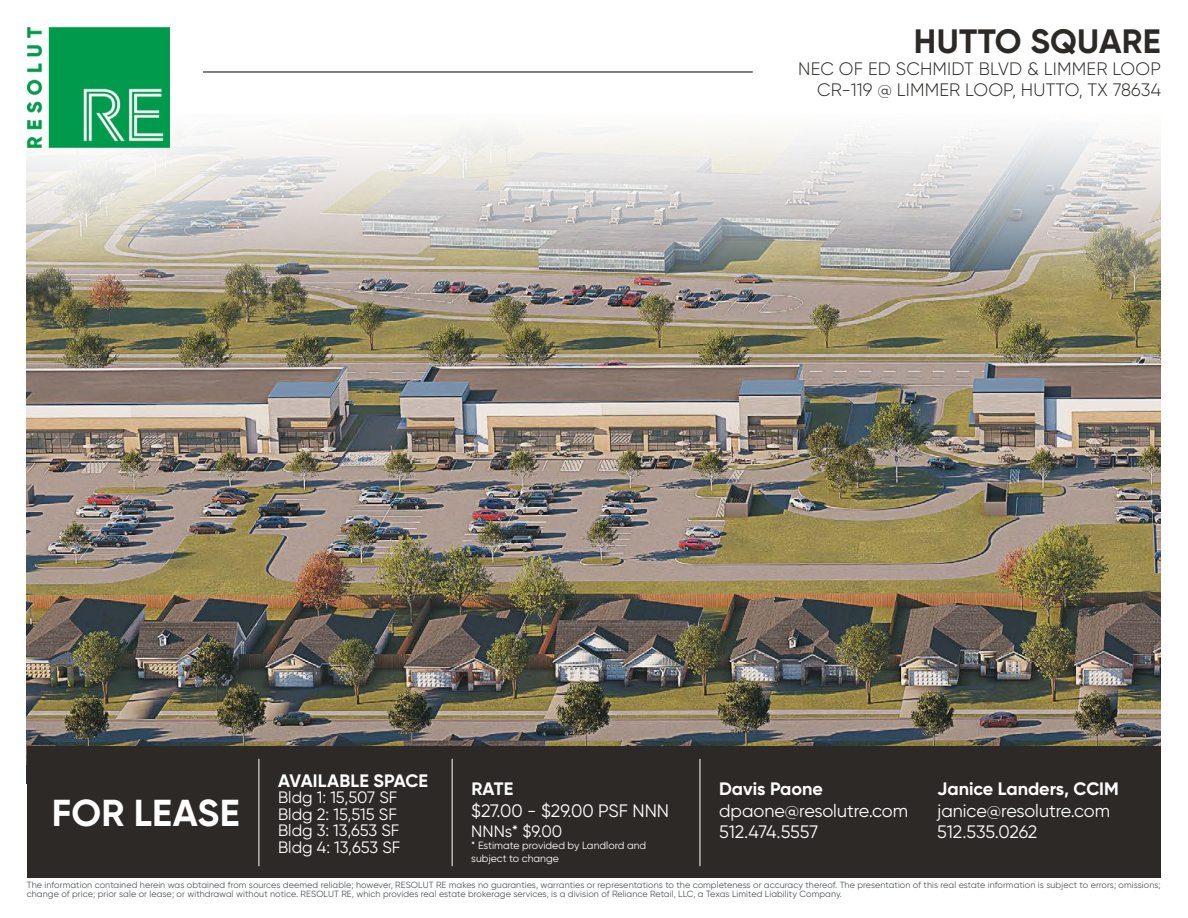
<style>
.page{position:relative;width:1188px;height:918px;background:#fff}
.page>*{position:absolute;margin:0;border:0;box-sizing:border-box;transform-origin:0 0}
.t1{font:700 37.5px "Gilroy";letter-spacing:.01em;color:#fff}
.t2{font:700 33.75px "Gilroy";letter-spacing:.01em;color:#2c2926}
.t3{font:18px/21.6px "Gilroy";letter-spacing:-.005em;color:#fff}
.t4{font:300 18px/21.6px "Gilroy";letter-spacing:.01em;color:#2c2926;text-align:right}
.t5{font:700 18px "Gilroy";color:#fff}
.t6{font:16.5px/16.5px "Gilroy";color:#fff}
.t7{font:10.5px/12.6px "Gilroy";color:#fff}
.t8{font:9px/9px "Gilroy";letter-spacing:.01em;color:#52575a}
</style>
<div class="page">
<img style="left:27px;top:363px;width:1134px;height:383px">
<div style="left:27px;top:746px;width:1134px;height:132px;background:#2c2926"></div>
<img style="left:26px;top:71px;width:1135px;height:292px">
<svg style="left:26px;top:27px;width:229px;height:255px"></svg>
<img style="left:27px;top:27px;width:142px;height:121px">
<hr style="left:203px;top:72px;width:550px;height:1px;background:#000">
<hr style="left:700px;top:759px;width:1px;height:107px;background:#fff">
<hr style="left:259px;top:759px;width:1px;height:107px;background:#fff">
<hr style="left:452px;top:759px;width:1px;height:107px;background:#fff">
<h2 class="t2" style="left:914px;top:20px;width:248px">HUTTO SQUARE</h2>
<h3 class="t4" style="left:798px;top:58px;width:364px">NEC OF ED SCHMIDT BLVD &amp; LIMMER LOOP<br>CR-119 @ LIMMER LOOP, HUTTO, TX 78634</h3>
<h3 class="t5" style="left:278px;top:769px;width:151px">AVAILABLE SPACE</h3>
<h3 class="t6" style="left:278px;top:789px;width:124px">Bldg 1: 15,507 SF<br>Bldg 2: 15,515 SF<br>Bldg 3: 13,653 SF<br>Bldg 4: 13,653 SF</h3>
<h3 class="t5" style="left:719px;top:778px;width:105px">Davis Paone</h3>
<h3 class="t3" style="left:719px;top:799px;width:191px">dpaone@resolutre.com<br>512.474.5557</h3>
<h3 class="t5" style="left:937px;top:778px;width:183px">Janice Landers, CCIM</h3>
<h3 class="t3" style="left:937px;top:799px;width:174px">janice@resolutre.com<br>512.535.0262</h3>
<h3 class="t5" style="left:471px;top:778px;width:43px">RATE</h3>
<h3 class="t3" style="left:471px;top:799px;width:199px">$27.00 - $29.00 PSF NNN</h3>
<h3 class="t6" style="left:471px;top:822px;width:92px">NNNs* $9.00</h3>
<p class="t7" style="left:471px;top:839px;width:176px">* Estimate provided by Landlord and subject to change</p>
<p class="t8" style="left:27px;top:880px;width:1135px">The information contained herein was obtained from sources deemed reliable; however, RESOLUT RE makes no guaranties, warranties or representations to the completeness or accuracy thereof. The presentation of this real estate information is subject to errors; omissions; change of price; prior sale or lease; or withdrawal without notice. RESOLUT RE, which provides real estate brokerage services, is a division of Reliance Retail, LLC, a Texas Limited Liability Company.</p>
<h1 class="t1" style="left:52px;top:789px;width:189px">FOR LEASE</h1>
</div>
